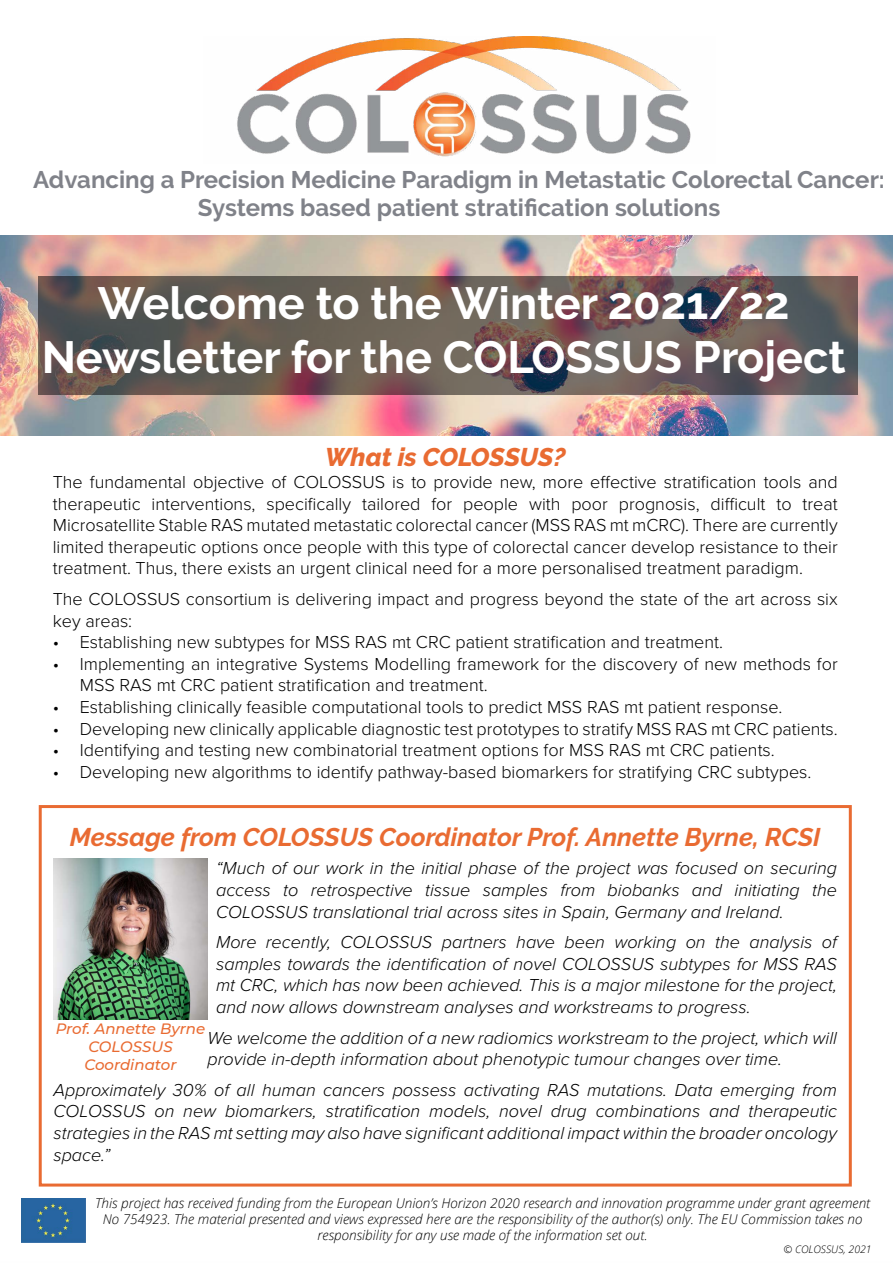
<style>
.page{position:relative;width:893px;height:1263px;background:#fff}
.page>*{position:absolute;margin:0;border:0;box-sizing:border-box;transform-origin:0 0}
.t1{font:700 45px/54px "Raleway";color:#fff;text-align:center}
.t2{font:italic 700 25.5px "Raleway";color:#e96b32}
.t3{font:italic 800 25.5px "Raleway";color:#e96b32}
.t4{font:700 24px/28.8px "Raleway";color:#808289;text-align:center}
.t5{font:300 18px/21.6px "Proxima Nova";color:#000}
.t6{font:italic 300 18px/21.6px "Proxima Nova";color:#000;text-align:justify}
.t7{font:italic 500 15px/18px "Montserrat";color:#e96b32;text-align:center}
.t8{font:italic 300 13.5px/16.2px "Open Sans";color:#000;text-align:center}
.t9{font:italic 300 10.5px "Open Sans";color:#000}
</style>
<div class="page">
<div style="left:39px;top:805px;width:813px;height:381px;background:#fff;border:3px solid #e96b32"></div>
<img style="left:237px;top:37px;width:454px;height:120px">
<img style="left:0;top:236px;width:893px;height:199px">
<svg style="left:39px;top:277px;width:819px;height:117px;background:#655855"></svg>
<img style="left:21px;top:1199px;width:64px;height:43px">
<img style="left:53px;top:859px;width:155px;height:161px">
<h3 class="t4" style="left:33px;top:165px;width:853px">Advancing a Precision Medicine Paradigm in Metastatic Colorectal Cancer:<br>Systems based patient stratification solutions</h3>
<h1 class="t1" style="left:42px;top:276px;width:806px">Welcome to the Winter 2021/22<br>Newsletter for the COLOSSUS Project</h1>
<h2 class="t3" style="left:325px;top:443px;width:242px">What is COLOSSUS?</h2>
<p class="t5" style="left:53px;top:471px;width:786px;text-align:justify">The fundamental objective of COLOSSUS is to provide new, more effective stratification tools and therapeutic interventions, specifically tailored for people with poor prognosis, difficult to treat Microsatellite Stable RAS mutated metastatic colorectal cancer (MSS RAS mt mCRC). There are currently limited therapeutic options once people with this type of colorectal cancer develop resistance to their treatment. Thus, there exists an urgent clinical need for a more personalised treatment paradigm.</p>
<p class="t5" style="left:53px;top:588px;width:786px">The COLOSSUS consortium is delivering impact and progress beyond the state of the art across six key areas:</p>
<p class="t5" style="left:53px;top:632px;width:672px">• Establishing new subtypes for MSS RAS mt CRC patient stratification and treatment.</p>
<p class="t5" style="left:80px;top:653px;width:759px;text-indent:-27px">• Implementing an integrative Systems Modelling framework for the discovery of new methods for<br>MSS RAS mt CRC patient stratification and treatment.</p>
<p class="t5" style="left:53px;top:696px;width:731px">• Establishing clinically feasible computational tools to predict MSS RAS mt patient response.</p>
<p class="t5" style="left:53px;top:718px;width:786px">• Developing new clinically applicable diagnostic test prototypes to stratify MSS RAS mt CRC patients.</p>
<p class="t5" style="left:53px;top:740px;width:723px">• Identifying and testing new combinatorial treatment options for MSS RAS mt CRC patients.</p>
<p class="t5" style="left:53px;top:761px;width:760px">• Developing new algorithms to identify pathway-based biomarkers for stratifying CRC subtypes.</p>
<h2 class="t2" style="left:70px;top:822px;width:752px">Message from COLOSSUS Coordinator Prof. Annette Byrne, RCSI</h2>
<p class="t6" style="left:216px;top:858px;width:622px">“Much of our work in the initial phase of the project was focused on securing access to retrospective tissue samples from biobanks and initiating the COLOSSUS translational trial across sites in Spain, Germany and Ireland.</p>
<p class="t6" style="left:216px;top:932px;width:622px">More recently, COLOSSUS partners have been working on the analysis of samples towards the identification of novel COLOSSUS subtypes for MSS RAS mt CRC, which has now been achieved. This is a major milestone for the project, and now allows downstream analyses and workstreams to progress.</p>
<p class="t6" style="left:208px;top:1027px;width:631px">We welcome the addition of a new radiomics workstream to the project, which will provide in-depth information about phenotypic tumour changes over time.</p>
<p class="t6" style="left:53px;top:1079px;width:785px">Approximately 30% of all human cancers possess activating RAS mutations. Data emerging from COLOSSUS on new biomarkers, stratification models, novel drug combinations and therapeutic strategies in the RAS mt setting may also have significant additional impact within the broader oncology space.”</p>
<p class="t7" style="left:56px;top:1019px;width:151px">Prof. Annette Byrne<br>COLOSSUS<br>Coordinator</p>
<p class="t8" style="left:95px;top:1194px;width:777px">This project has received funding from the European Union’s Horizon 2020 research and innovation programme under grant agreement<br>No 754923. The material presented and views expressed here are the responsibility of the author(s) only. The EU Commission takes no responsibility for any use made of the information set out.</p>
<p class="t9" style="left:783px;top:1242px;width:90px">© COLOSSUS, 2021</p>
</div>
